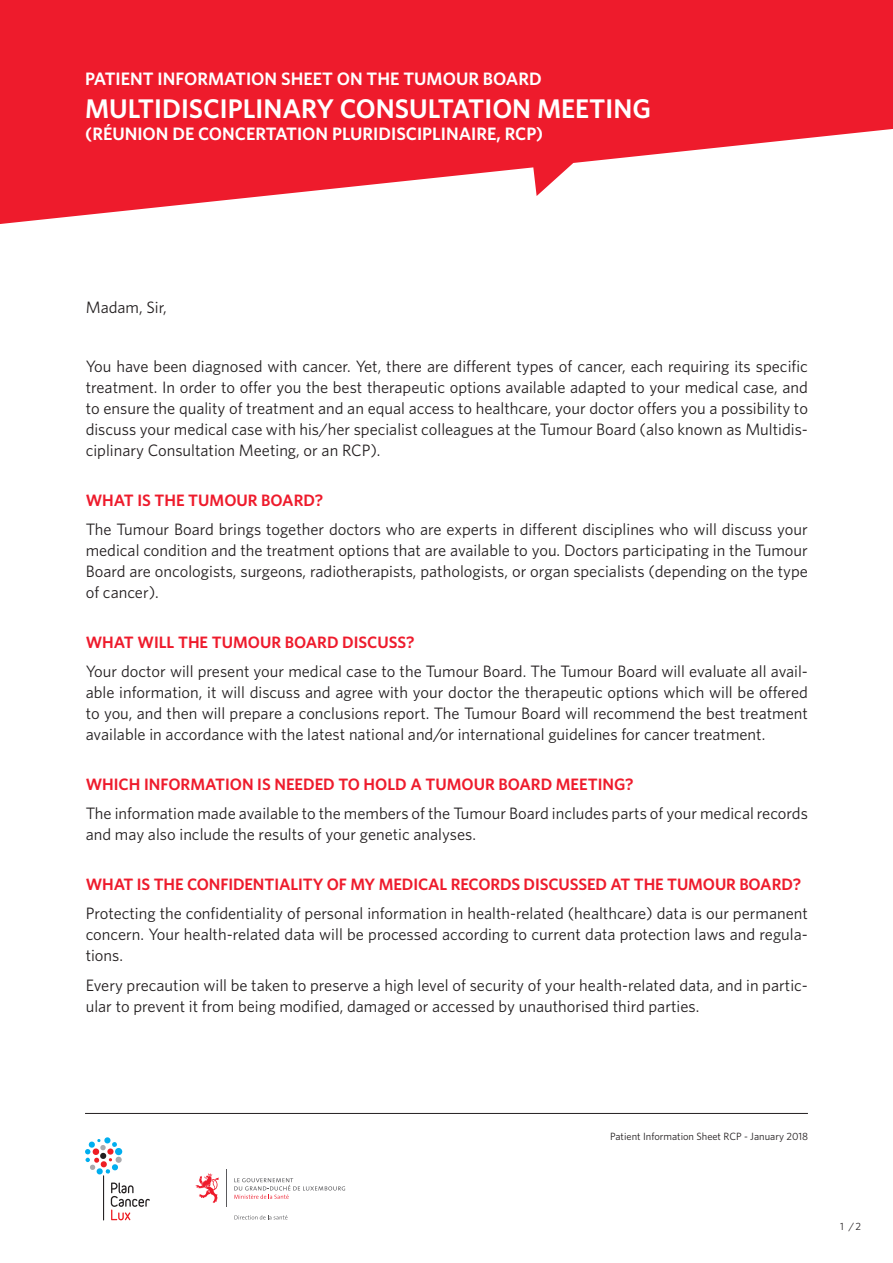
<style>
.page{position:relative;width:893px;height:1263px;background:#fff}
.page>*{position:absolute;margin:0;border:0;box-sizing:border-box;transform-origin:0 0}
.t1{font:600 27px "Whitney HTF";color:#fff}
.t2{font:600 18px "Whitney HTF";color:#fff}
.t3{font:16.5px/21px "Whitney HTF";color:#231f20;text-align:justify}
.t4{font:600 16.5px "Whitney HTF";color:#ee1b2c}
.t5{font:10.5px "Whitney HTF";color:#231f20}
</style>
<div class="page">
<hr style="left:85px;top:1113px;width:723px;height:1px;background:#231f20">
<svg style="left:0;top:0;width:893px;height:224px;fill:#ee1b2c"></svg>
<svg style="left:85px;top:1137px;width:37px;height:38px"></svg>
<hr style="left:103px;top:1175px;width:1px;height:45px;background:#231f20">
<svg style="left:111px;top:1182px;width:39px;height:38px"></svg>
<svg style="left:234px;top:1178px;width:111px;height:21px"></svg>
<svg style="left:195px;top:1173px;width:24px;height:30px"></svg>
<hr style="left:226px;top:1170px;width:1px;height:37px;background:#5a5a5d">
<svg style="left:234px;top:1215px;width:53px;height:4px"></svg>
<p class="t2" style="left:85px;top:67px;width:458px">PATIENT INFORMATION SHEET ON THE TUMOUR BOARD</p>
<h1 class="t1" style="left:85px;top:92px;width:567px">MULTIDISCIPLINARY CONSULTATION MEETING</h1>
<p class="t2" style="left:85px;top:123px;width:460px">(RÉUNION DE CONCERTATION PLURIDISCIPLINAIRE, RCP)</p>
<p class="t3" style="left:86px;top:296px;width:83px">Madam, Sir,</p>
<p class="t3" style="left:86px;top:355px;width:724px">You have been diagnosed with cancer. Yet, there are different types of cancer, each requiring its specific treatment. In order to offer you the best therapeutic options available adapted to your medical case, and to ensure the quality of treatment and an equal access to healthcare, your doctor offers you a possibility to discuss your medical case with his/her specialist colleagues at the Tumour Board (also known as Multidis&shy;ciplinary Consultation Meeting, or an RCP).</p>
<p class="t4" style="left:86px;top:490px;width:239px">WHAT IS THE TUMOUR BOARD?</p>
<p class="t3" style="left:86px;top:518px;width:724px">The Tumour Board brings together doctors who are experts in different disciplines who will discuss your medical condition and the treatment options that are available to you. Doctors participating in the Tumour Board are oncologists, surgeons, radiotherapists, pathologists, or organ specialists (depending on the type of cancer).</p>
<p class="t4" style="left:86px;top:632px;width:330px">WHAT WILL THE TUMOUR BOARD DISCUSS?</p>
<p class="t3" style="left:86px;top:660px;width:724px">Your doctor will present your medical case to the Tumour Board. The Tumour Board will evaluate all avail&shy;able information, it will discuss and agree with your doctor the therapeutic options which will be offered to you, and then will prepare a conclusions report. The Tumour Board will recommend the best treatment available in accordance with the latest national and/or international guidelines for cancer treatment.</p>
<p class="t4" style="left:86px;top:774px;width:550px">WHICH INFORMATION IS NEEDED TO HOLD A TUMOUR BOARD MEETING?</p>
<p class="t3" style="left:86px;top:802px;width:724px">The information made available to the members of the Tumour Board includes parts of your medical records and may also include the results of your genetic analyses.</p>
<p class="t4" style="left:86px;top:874px;width:717px">WHAT IS THE CONFIDENTIALITY OF MY MEDICAL RECORDS DISCUSSED AT THE TUMOUR BOARD?</p>
<p class="t3" style="left:86px;top:902px;width:724px">Protecting the confidentiality of personal information in health-related (healthcare) data is our permanent concern. Your health-related data will be processed according to current data protection laws and regula&shy;tions.</p>
<p class="t3" style="left:86px;top:974px;width:724px">Every precaution will be taken to preserve a high level of security of your health-related data, and in partic&shy;ular to prevent it from being modified, damaged or accessed by unauthorised third parties.</p>
<p class="t5" style="left:610px;top:1130px;width:199px">Patient Information Sheet RCP - January 2018</p>
<p class="t5" style="left:840px;top:1220px;width:23px">1 /2</p>
</div>
